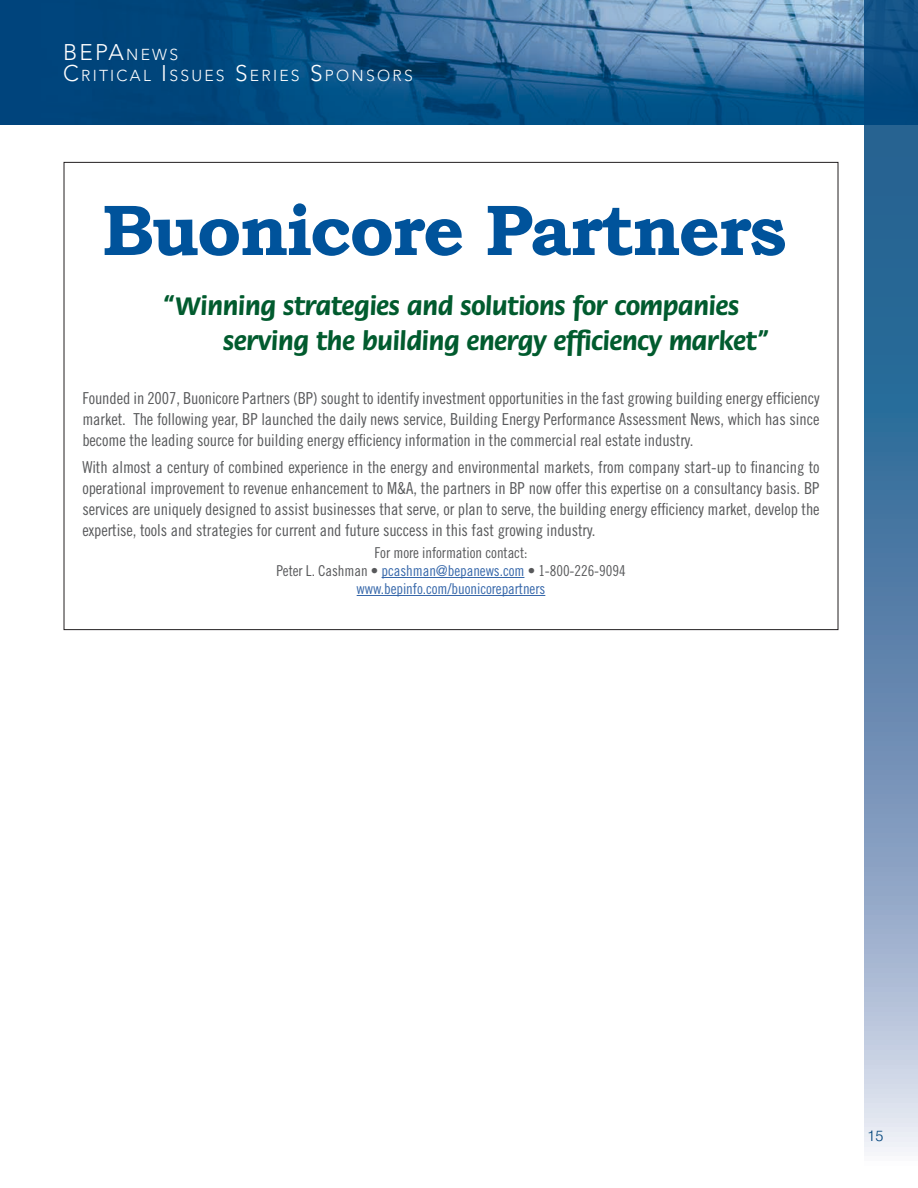
<style>
.page{position:relative;width:918px;height:1188px;background:#fff}
.page>*{position:absolute;margin:0;border:0;box-sizing:border-box;transform-origin:0 0}
.t1{font:700 72px "Bookman Old Style";letter-spacing:-.03em;color:#00539b}
.t2{font:700 27px/34.5px "Flora";letter-spacing:-.005em;color:#015b2e}
.t3{font:300 22.5px "Avenir";color:#fff}
.t4{font:16.5px/21px "Trade Gothic Cond Eighteen";letter-spacing:-.005em;color:#58595b;text-align:justify}
.t5{font:300 15.75px "Avenir";letter-spacing:.145em;color:#fff}
.t6{font:15px/18px "Trade Gothic Cond Eighteen";letter-spacing:-.005em;color:#58595b;text-align:center}
.t7{font:300 15px "Swiss";color:#00447c}
.s1{font-size:15.75px}
.s2{font-size:22.5px}
.s3{color:#3768aa}
</style>
<div class="page">
<img style="left:0;top:0;width:864px;height:124px">
<svg style="left:864px;top:0;width:54px;height:1152px;background:#5d86ad"></svg>
<hr style="left:382px;top:577px;width:142px;height:1px;background:#3768aa">
<hr style="left:357px;top:595px;width:188px;height:1px;background:#3768aa">
<h3 class="t3" style="left:63px;top:39px;width:117px">BEPA<span class="s1">NEWS</span></h3>
<p class="t5" style="left:63px;top:67px;width:351px"><span class="s2">C</span>RITICAL <span class="s2">I</span> SSUES <span class="s2">S</span>ERIES <span class="s2">S</span>P ONSORS</p>
<h1 class="t1" style="left:102px;top:187px;width:686px">Buonicore Partners</h1>
<h2 class="t2" style="left:223px;top:289px;width:547px;text-indent:-60px">“Winning strategies and solutions for companies serving the building energy efficiency market”</h2>
<p class="t4" style="left:82px;top:387px;width:739px">Founded in 2007, Buonicore Partners (BP) sought to identify investment opportunities in the fast growing building energy efficiency market. The following year, BP launched the daily news service, Building Energy Performance Assessment News, which has since become the leading source for building energy efficiency information in the commercial real estate industry.</p>
<p class="t4" style="left:82px;top:456px;width:739px">With almost a century of combined experience in the energy and environmental markets, from company start-up to financing to operational improvement to revenue enhancement to M&amp;A, the partners in BP now offer this expertise on a consultancy basis. BP services are uniquely designed to assist businesses that serve, or plan to serve, the building energy efficiency market, develop the expertise, tools and strategies for current and future success in this fast growing industry.</p>
<p class="t6" style="left:276px;top:543px;width:351px">For more information contact:<br>Peter L. Cashman • <span class="s3">pcashman@bepanews.com</span> • 1-800-226-9094 <span class="s3">www.bepinfo.com/buonicorepartners</span></p>
<p class="t7" style="left:868px;top:1126px;width:17px">15</p>
</div>
